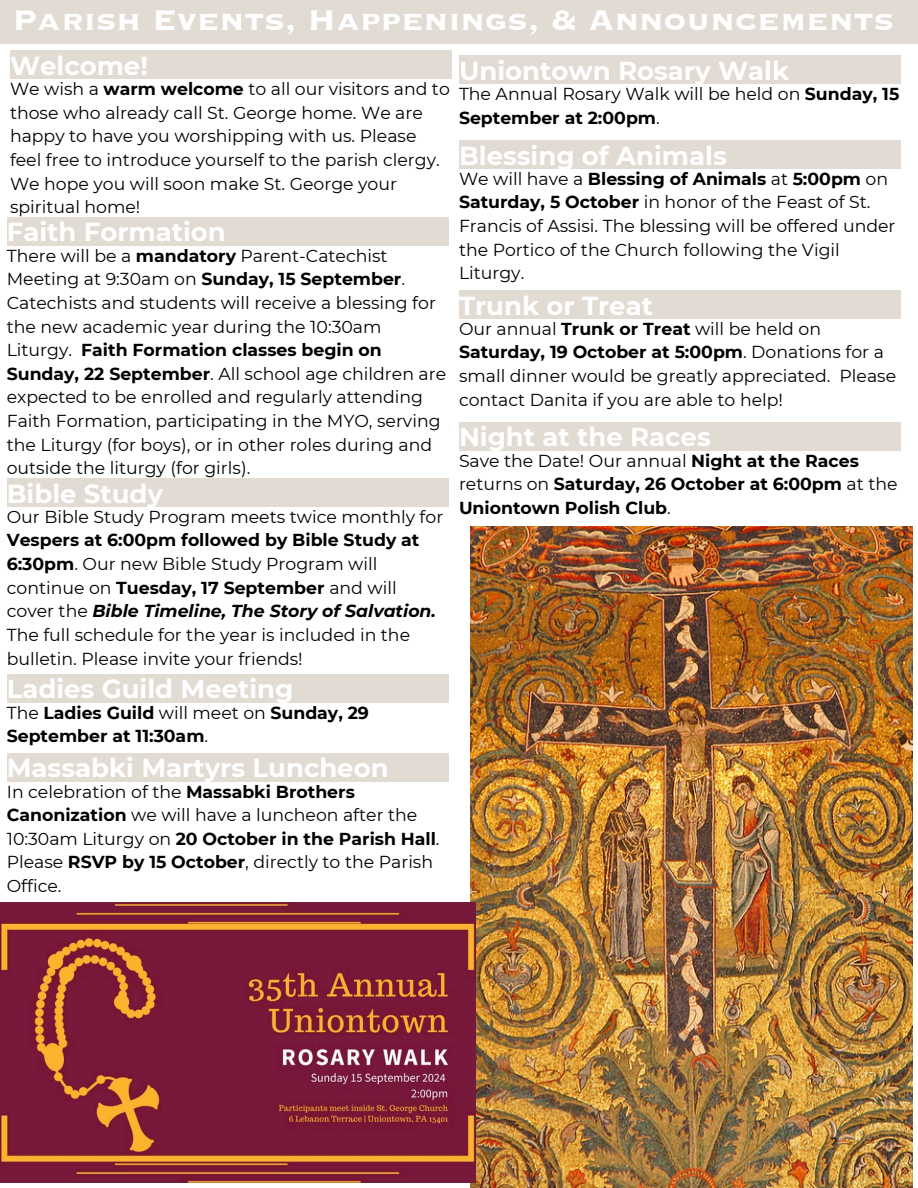
<style>
.page{position:relative;width:918px;height:1188px;background:#fff}
.page>*{position:absolute;margin:0;border:0;box-sizing:border-box;transform-origin:0 0}
.t1{font:36.75px "Copperplate Gothic LT Pro 33 BC";color:#fff}
.t2{font:700 25.95px "Montserrat";color:#fff}
.t3{font:17.25px/23.7px "Montserrat";color:#000}
.t4{font:700 17.25px/23.7px "Montserrat";color:#000}
.s1{font-weight:700}
.s2{font-weight:700;font-style:italic}
.s3{font-weight:400}
</style>
<div class="page">
<div style="left:0;top:0;width:918px;height:43px;background:#e1dbd3"></div>
<div style="left:10px;top:50px;width:442px;height:29px;background:#e1dbd3"></div>
<img style="left:470px;top:527px;width:442px;height:661px">
<div style="left:7px;top:217px;width:441px;height:28px;background:#e1dbd3"></div>
<div style="left:7px;top:478px;width:441px;height:29px;background:#e1dbd3"></div>
<div style="left:459px;top:56px;width:442px;height:28px;background:#e1dbd3"></div>
<div style="left:459px;top:422px;width:442px;height:28px;background:#e1dbd3"></div>
<div style="left:459px;top:290px;width:442px;height:29px;background:#e1dbd3"></div>
<div style="left:459px;top:140px;width:442px;height:29px;background:#e1dbd3"></div>
<img style="left:0;top:903px;width:476px;height:280px">
<div style="left:7px;top:753px;width:441px;height:28px;background:#e1dbd3"></div>
<div style="left:7px;top:674px;width:441px;height:28px;background:#e1dbd3"></div>
<h2 class="t1" style="left:12px;top:3px;width:883px">Parish Events, Happenings, &amp; Announcements</h2>
<h1 class="t2" style="left:10px;top:50px;width:139px">Welcome!</h1>
<h2 class="t3" style="left:10px;top:77px;width:441px">We wish a <span class="s1">warm welcome</span> to all our visitors and to those who already call St. George home. We are happy to have you worshipping with us. Please feel free to introduce yourself to the parish clergy.<br>We hope you will soon make St. George your spiritual home!</h2>
<p class="t2" style="left:7px;top:216px;width:221px">Faith Formation</p>
<p class="t3" style="left:7px;top:244px;width:382px">There will be a <span class="s1">mandatory</span> Parent-Catechist</p>
<h2 class="t3" style="left:7px;top:267px;width:431px">Meeting at 9:30am on <span class="s1">Sunday, 15 September</span>.<br>Catechists and students will receive a blessing for the new academic year during the 10:30am</h2>
<p class="t3" style="left:7px;top:338px;width:441px">Liturgy. <span class="s1">Faith Formation classes begin on<br>Sunday, 22 September</span>. All school age children are expected to be enrolled and regularly attending</p>
<h2 class="t3" style="left:7px;top:409px;width:435px">Faith Formation, participating in the MYO, serving the Liturgy (for boys), or in other roles during and outside the liturgy (for girls).</h2>
<p class="t2" style="left:7px;top:477px;width:158px">Bible Study</p>
<p class="t3" style="left:7px;top:505px;width:438px">Our Bible Study Program meets twice monthly for</p>
<p class="t3" style="left:7px;top:528px;width:431px"><span class="s1">Vespers at 6:00pm followed by Bible Study at 6:30pm</span>. Our new Bible Study Program will continue on <span class="s1">Tuesday, 17 September</span> and will cover the <span class="s2">Bible Timeline, The Story of Salvation.<br></span>The full schedule for the year is included in the bulletin. Please invite your friends!</p>
<p class="t2" style="left:7px;top:673px;width:288px">Ladies Guild Meeting</p>
<p class="t4" style="left:7px;top:701px;width:364px"><span class="s3">The</span> Ladies Guild <span class="s3">will meet on</span> Sunday, 29<br>September at 11:30am<span class="s3">.</span></p>
<p class="t2" style="left:7px;top:752px;width:383px">Massabki Martyrs Luncheon</p>
<h2 class="t3" style="left:7px;top:780px;width:434px">In celebration of the <span class="s1">Massabki Brothers Canonization</span> we will have a luncheon after the 10:30am Liturgy on <span class="s1">20 October in the Parish Hall</span>.<br>Please <span class="s1">RSVP by 15 October</span>, directly to the Parish Office.</h2>
<p class="t2" style="left:459px;top:55px;width:332px">Uniontown Rosary Walk</p>
<h2 class="t3" style="left:459px;top:82px;width:442px">The Annual Rosary Walk will be held on <span class="s1">Sunday, 15</span></h2>
<p class="t4" style="left:459px;top:106px;width:202px">September at 2:00pm<span class="s3">.</span></p>
<p class="t2" style="left:459px;top:140px;width:269px">Blessing of Animals</p>
<p class="t3" style="left:459px;top:167px;width:438px">We will have a <span class="s1">Blessing of Animals</span> at <span class="s1">5:00pm</span> on <span class="s1">Saturday, 5 October</span> in honor of the Feast of St.<br>Francis of Assisi. The blessing will be offered under the Portico of the Church following the Vigil Liturgy.</p>
<h2 class="t2" style="left:459px;top:290px;width:195px">Trunk or Treat</h2>
<p class="t3" style="left:459px;top:317px;width:439px">Our annual <span class="s1">Trunk or Treat</span> will be held on <span class="s1">Saturday, 19 October at 5:00pm</span>. Donations for a small dinner would be greatly appreciated. Please contact Danita if you are able to help!</p>
<h2 class="t2" style="left:459px;top:421px;width:253px">Night at the Races</h2>
<p class="t4" style="left:459px;top:449px;width:440px"><span class="s3">Save the Date! Our annual</span> Night at the Races <span class="s3">returns on</span> Saturday, 26 October at 6:00pm <span class="s3">at the<br></span>Uniontown Polish Club<span class="s3">.</span></p>
</div>
